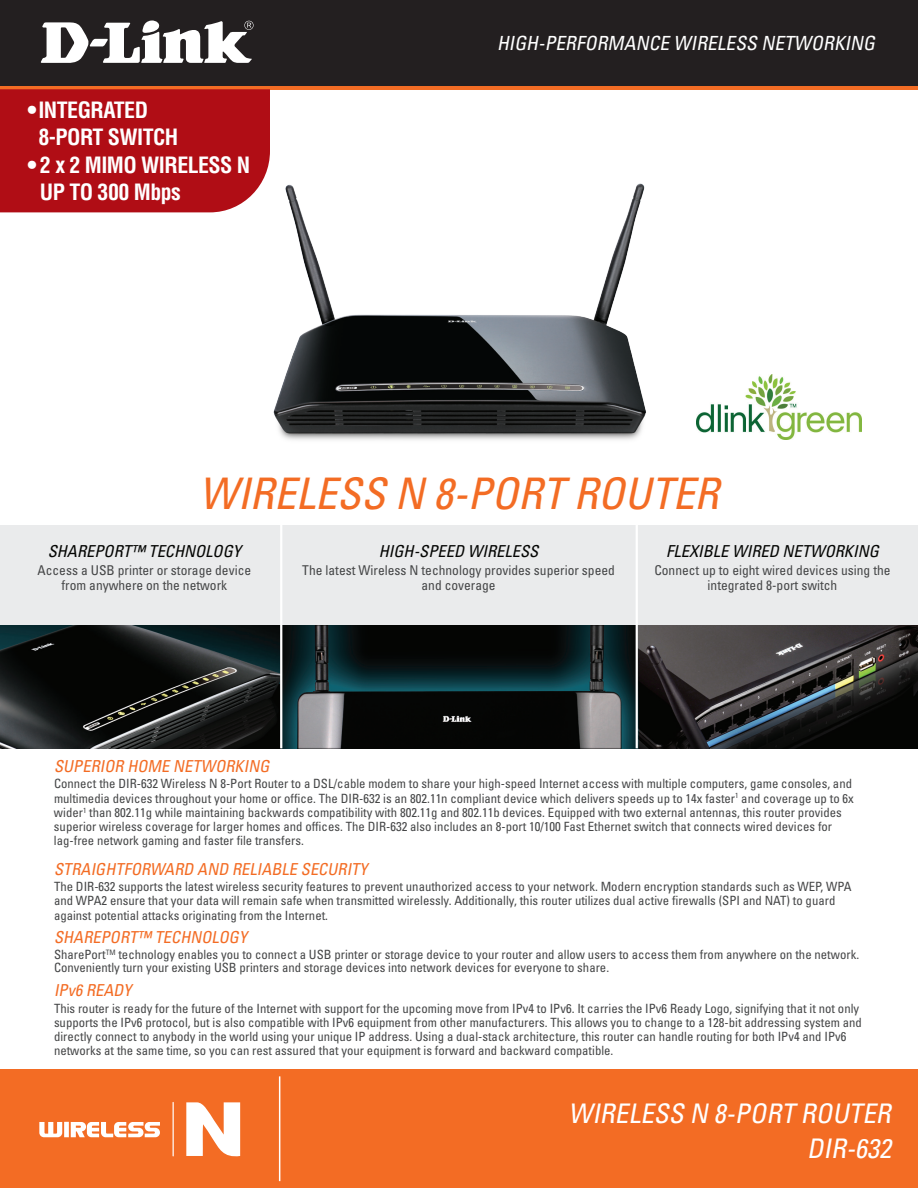
<style>
.page{position:relative;width:918px;height:1188px;background:#fff}
.page>*{position:absolute;margin:0;border:0;box-sizing:border-box;transform-origin:0 0}
.t1{font:italic condensed 43.5px "Univers";color:#f36c24}
.t2{font:italic condensed 27px/34.8px "Univers";color:#fff;text-align:right}
.t3{font:700 condensed 21.9px/26.4px "Helvetica";letter-spacing:-.025em;color:#fff}
.t4{font:italic condensed 19.5px "Univers";color:#fff}
.t5{font:italic condensed 16.5px "Univers";letter-spacing:.055em;color:#f36c24}
.t6{font:italic condensed 16.5px "Univers";color:#040503}
.t7{font:italic condensed 16.5px "Univers";color:#f36c25}
.t8{font:condensed 13.5px/15px "Univers";color:#454647;text-align:center}
.t9{font:condensed 12.75px/14.2px "Univers";color:#454647}
</style>
<div class="page">
<div style="left:0;top:1070px;width:918px;height:118px;background:#f36c24"></div>
<svg style="left:39px;top:1102px;width:201px;height:55px"></svg>
<hr style="left:173px;top:1102px;width:1px;height:54px;background:#fff">
<hr style="left:279px;top:1076px;width:1px;height:105px;background:#fff">
<div style="left:0;top:0;width:918px;height:89px;background:linear-gradient(to right,#f36c24,#f36c24)"></div>
<div style="left:0;top:0;width:918px;height:85px;background:#231f20"></div>
<svg style="left:41px;top:20px;width:213px;height:43px"></svg>
<div style="left:0;top:525px;width:918px;height:101px;background:#eaebec"></div>
<img style="left:0;top:626px;width:918px;height:122px">
<hr style="left:280px;top:525px;width:2px;height:223px;background:#fff">
<hr style="left:636px;top:525px;width:2px;height:223px;background:#fff">
<div style="left:0;top:89px;width:270px;height:123px;background:#b00d15"></div>
<img style="left:248px;top:160px;width:398px;height:280px">
<img style="left:696px;top:375px;width:165px;height:64px">
<h3 class="t3" style="left:38px;top:97px;width:141px;text-indent:-11px">• INTEGRATED<br>8-PORT SWITCH</h3>
<h3 class="t3" style="left:40px;top:152px;width:202px;text-indent:-13px">• 2 X 2 MIMO WIRELESS N<br>UP TO 300 MBPS</h3>
<h3 class="t4" style="left:497px;top:31px;width:205px">HI GH-PERFORMANCE WIRELESS</h3>
<h3 class="t4" style="left:761px;top:31px;width:120px">NETWORKI NG</h3>
<h1 class="t1" style="left:199px;top:466px;width:521px">WIRELESS N 8-PORT ROUTER</h1>
<p class="t6" style="left:48px;top:541px;width:195px">SHAREPORT™ TECHNOLOGY</p>
<p class="t8" style="left:38px;top:562px;width:215px">Access a USB printer or storage device from anywhere on the network</p>
<p class="t6" style="left:379px;top:541px;width:10px">HIGH</p>
<p class="t6" style="left:414px;top:541px;width:34px">-SPEED</p>
<p class="t6" style="left:468px;top:541px;width:24px">WIRELESS</p>
<p class="t8" style="left:302px;top:562px;width:314px">The latest Wireless N technology provides superior speed and coverage</p>
<p class="t6" style="left:666px;top:541px;width:214px">FLEXIBLE WIRED NETWORKING</p>
<p class="t8" style="left:654px;top:562px;width:238px">Connect up to eight wired devices using the integrated 8-port switch</p>
<p class="t5" style="left:54px;top:756px;width:206px">SUPERIOR HOME NETWORKING</p>
<p class="t9" style="left:54px;top:777px;width:801px">Connect the DIR-632 Wireless N 8-Port Router to a DSL/cable modem to share your high-speed I nternet access with multiple computers, game consoles, and multimedia devices throughout your home or office. The DIR-632 is an 802.11n compliant device which delivers speeds up to 14x faster<sup>1</sup> and coverage up to 6x wider<sup>1</sup> than 802.11g while maintaining backwards compatibility with 802.11g and 802.11b devices. Equipped with two external antennas, this router provides superior wireless coverage for larger homes and offices. The DIR-632 also includes an 8-port 10/100 Fast Ethernet switch that connects wired devices for lag-free network gaming and faster file transfers.</p>
<p class="t5" style="left:54px;top:858px;width:155px">STRAIGHTFORWARD AND</p>
<p class="t5" style="left:232px;top:858px;width:141px">RELIAB LE SECURITY</p>
<p class="t9" style="left:54px;top:879px;width:799px">The DIR-632 supports the latest wireless security features to prevent unauthorized access to your network. Modern encryption standards such as WEP, WPA and WPA2 ensure that your data will remain safe when transmitted wirelessly. Additionally, this router utilizes dual active firewalls (SPI and NAT) to guard against potential attacks originating from the I nternet.</p>
<p class="t7" style="left:54px;top:927px;width:198px">SHAREPORT™ TECHN OLOGY</p>
<p class="t9" style="left:54px;top:948px;width:807px;line-height:13.5px">SharePort<sup>TM</sup> technology enables you to connect a USB printer or storage device to your router and allow users to access them from anywhere on the network.<br>Conveniently turn your existing US B printers and storage devices into network devices for everyone to share.</p>
<p class="t5" style="left:54px;top:980px;width:81px">I PV6 READY</p>
<p class="t9" style="left:54px;top:1001px;width:809px">This router is ready for the future of the I nternet with support for the upcoming move from I Pv4 to I Pv6. It carries the I Pv6 Ready Logo, signifying that it not only supports the I Pv6 protocol, but is also compatible with I Pv6 equipment from other manufacturers. This allows you to change to a 128-bit addressing system and directly connect to anybody in the world using your unique I P address. Using a dual-stack architecture, this router can handle routing for both I Pv4 and I Pv6 networks at the same time, so you can rest assured that your equipment is forward and backward compatible.</p>
<h2 class="t2" style="left:568px;top:1095px;width:330px">WIRELESS N 8-PORT ROUTER<br>DIR-632</h2>
</div>
